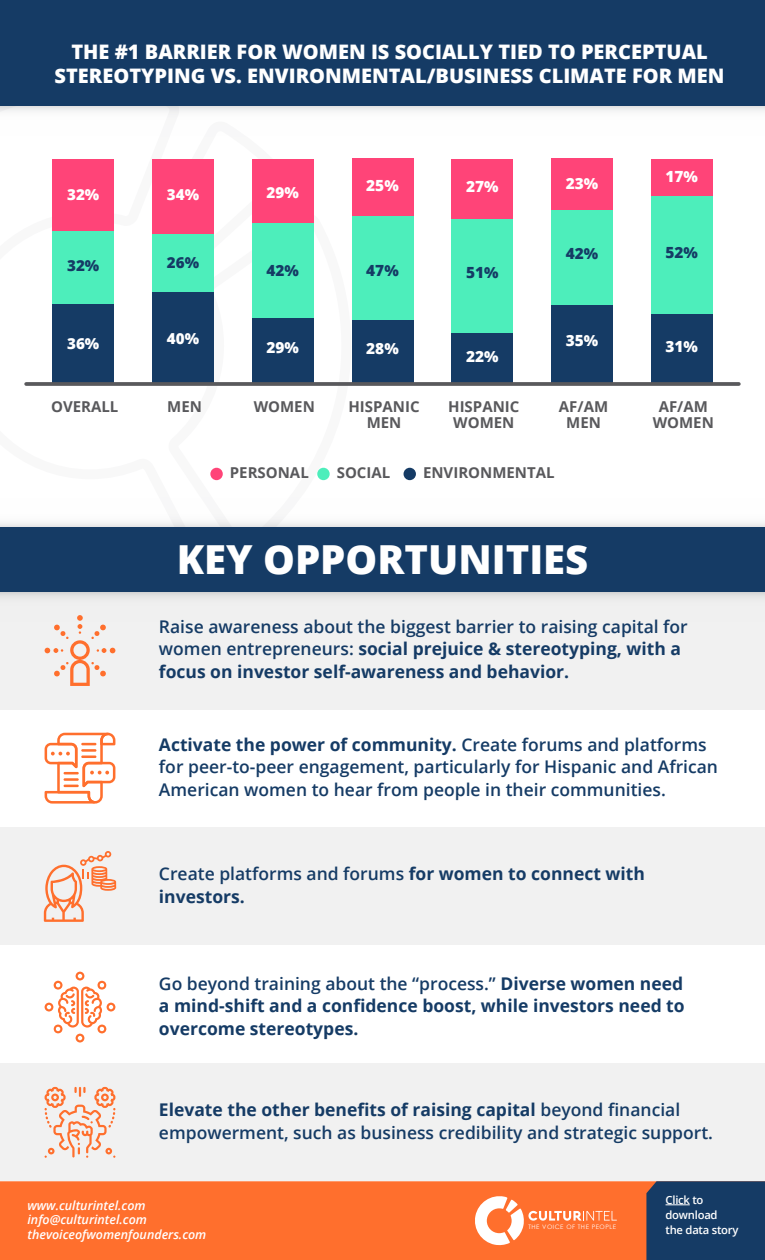
<style>
.page{position:relative;width:765px;height:1260px;background:#fff}
.page>*{position:absolute;margin:0;border:0;box-sizing:border-box;transform-origin:0 0}
.t1{font:800 40px "Open Sans";color:#fff}
.t2{font:800 20px/24px "Open Sans";color:#fff;text-align:center}
.t3{font:600 17.5px/22.5px "Open Sans";color:#153b65}
.t4{font:700 17.5px/22.5px "Open Sans";color:#153b65}
.t5{font:800 15.38px "Open Sans";color:#fff}
.t6{font:800 15.38px "Open Sans";color:#153b65}
.t7{font:800 15.12px "Open Sans";color:#fff}
.t8{font:800 15.12px "Open Sans";color:#153b65}
.t9{font:700 15px/16.1px "Open Sans";color:#59595c;text-align:center}
.t10{font:italic 600 12.5px/14.5px "Open Sans";color:#fff}
.t11{font:600 11.25px/15.2px "Open Sans";letter-spacing:-.02em;color:#fff}
.t12{font:6.12px "Century Gothic";letter-spacing:.085em;color:#fff}
.s1{font-size:15.12px}
.s2{font-weight:700}
.s3{font-weight:600}
</style>
<div class="page">
<div style="left:0;top:592px;width:765px;height:117px;background:#f1f1f1"></div>
<div style="left:0;top:827px;width:765px;height:118px;background:#f1f1f1"></div>
<div style="left:0;top:1063px;width:765px;height:118px;background:#f1f1f1"></div>
<div style="left:0;top:481px;width:765px;height:46px;background:linear-gradient(to bottom,#fff,#f6f6f6)"></div>
<svg style="left:0;top:105px;width:765px;height:12px"></svg>
<div style="left:0;top:592px;width:765px;height:46px;background:linear-gradient(to bottom,#e8e8e8,#f4f4f4)"></div>
<div style="left:0;top:0;width:765px;height:105px;background:#153b65"></div>
<div style="left:210px;top:468px;width:13px;height:12px;background:#ff4478;border-radius:50%"></div>
<div style="left:317px;top:468px;width:13px;height:12px;background:#4deebb;border-radius:50%"></div>
<div style="left:404px;top:468px;width:12px;height:12px;background:#153b65;border-radius:50%"></div>
<div style="left:0;top:1181px;width:646px;height:79px;background:#ff6f2d"></div>
<svg style="left:473px;top:1194px;width:144px;height:52px"></svg>
<div style="left:646px;top:1181px;width:119px;height:79px;background:#153b65"></div>
<div style="left:52px;top:159px;width:62px;height:73px;background:#ff4478"></div>
<div style="left:52px;top:231px;width:62px;height:73px;background:#4deebb"></div>
<div style="left:52px;top:304px;width:62px;height:80px;background:#153b65"></div>
<div style="left:252px;top:159px;width:62px;height:64px;background:#ff4478"></div>
<div style="left:252px;top:223px;width:62px;height:96px;background:#4deebb"></div>
<div style="left:252px;top:319px;width:62px;height:65px;background:#153b65"></div>
<div style="left:352px;top:159px;width:61px;height:57px;background:#ff4478"></div>
<div style="left:352px;top:216px;width:61px;height:105px;background:#4deebb"></div>
<div style="left:352px;top:321px;width:61px;height:63px;background:#153b65"></div>
<div style="left:451px;top:159px;width:62px;height:60px;background:#ff4478"></div>
<div style="left:451px;top:219px;width:62px;height:115px;background:#4deebb"></div>
<div style="left:451px;top:334px;width:62px;height:50px;background:#153b65"></div>
<div style="left:551px;top:159px;width:62px;height:51px;background:#ff4478"></div>
<div style="left:551px;top:210px;width:62px;height:95px;background:#4deebb"></div>
<div style="left:551px;top:305px;width:62px;height:79px;background:#153b65"></div>
<div style="left:651px;top:159px;width:62px;height:38px;background:#ff4478"></div>
<div style="left:651px;top:197px;width:62px;height:117px;background:#4deebb"></div>
<div style="left:651px;top:314px;width:62px;height:70px;background:#153b65"></div>
<div style="left:152px;top:159px;width:62px;height:75px;background:#ff4478"></div>
<div style="left:152px;top:234px;width:62px;height:59px;background:#4deebb"></div>
<div style="left:152px;top:293px;width:62px;height:91px;background:#153b65"></div>
<svg style="left:26px;top:382px;width:713px;height:4px;background:#5e5f63"></svg>
<div style="left:0;top:527px;width:765px;height:65px;background:#153b65"></div>
<svg style="left:45px;top:615px;width:70px;height:71px"></svg>
<svg style="left:45px;top:733px;width:70px;height:71px"></svg>
<svg style="left:44px;top:851px;width:72px;height:71px"></svg>
<svg style="left:45px;top:972px;width:70px;height:71px"></svg>
<svg style="left:45px;top:1087px;width:70px;height:71px"></svg>
<p class="t2" style="left:55px;top:39px;width:672px">THE #1 BARRIER FOR WOMEN IS SOCIALLY TIED TO PERCEPTUAL<br>STEREOTYPING VS. ENVIRONMENTAL/BUSINESS CLIMATE FOR MEN</p>
<p class="t7" style="left:67px;top:183px;width:34px">32%</p>
<p class="t7" style="left:167px;top:183px;width:34px">34%</p>
<p class="t7" style="left:267px;top:181px;width:34px">29%</p>
<p class="t5" style="left:366px;top:174px;width:34px">25<span class="s1">%</span></p>
<p class="t5" style="left:466px;top:175px;width:34px">27<span class="s1">%</span></p>
<p class="t5" style="left:566px;top:172px;width:34px">23<span class="s1">%</span></p>
<p class="t5" style="left:666px;top:165px;width:34px">17<span class="s1">%</span></p>
<p class="t8" style="left:67px;top:254px;width:34px">32%</p>
<p class="t8" style="left:167px;top:251px;width:34px">26%</p>
<p class="t6" style="left:267px;top:259px;width:34px">42<span class="s1">%</span></p>
<p class="t6" style="left:366px;top:259px;width:34px">47<span class="s1">%</span></p>
<p class="t6" style="left:466px;top:260px;width:34px">51<span class="s1">%</span></p>
<p class="t6" style="left:566px;top:241px;width:34px">42<span class="s1">%</span></p>
<p class="t6" style="left:666px;top:241px;width:34px">52<span class="s1">%</span></p>
<p class="t7" style="left:67px;top:332px;width:34px">36%</p>
<p class="t7" style="left:167px;top:327px;width:34px">40%</p>
<p class="t5" style="left:267px;top:335px;width:34px">29<span class="s1">%</span></p>
<p class="t5" style="left:366px;top:337px;width:34px">28<span class="s1">%</span></p>
<p class="t5" style="left:466px;top:345px;width:34px">22<span class="s1">%</span></p>
<p class="t5" style="left:566px;top:329px;width:34px">35<span class="s1">%</span></p>
<p class="t5" style="left:666px;top:335px;width:34px">31<span class="s1">%</span></p>
<p class="t9" style="left:51px;top:398px;width:69px">OVERALL</p>
<p class="t9" style="left:167px;top:398px;width:36px">MEN</p>
<p class="t9" style="left:254px;top:398px;width:63px">WOMEN</p>
<p class="t9" style="left:348px;top:398px;width:73px">HISPANIC<br>MEN</p>
<p class="t9" style="left:448px;top:398px;width:73px">HISPANIC<br>WOMEN</p>
<p class="t9" style="left:559px;top:398px;width:51px">AF/AM<br>MEN</p>
<p class="t9" style="left:653px;top:398px;width:63px">AF/AM<br>WOMEN</p>
<p class="t9" style="left:230px;top:464px;width:80px">PERSONAL</p>
<p class="t9" style="left:337px;top:464px;width:55px">SOCIAL</p>
<p class="t9" style="left:423px;top:464px;width:133px">ENVIRONMENTAL</p>
<h1 class="t1" style="left:177px;top:530px;width:413px">KEY OPPORTUNITIES</h1>
<p class="t3" style="left:159px;top:615px;width:530px">Raise awareness about the biggest barrier to raising capital for women entrepreneurs: <span class="s2">social prejuice &amp; stereotyping, with a focus on investor self-awareness and behavior.</span></p>
<p class="t3" style="left:159px;top:733px;width:561px"><span class="s2">Activate the power of community.</span> Create forums and platforms for peer-to-peer engagement, particularly for Hispanic and African<br>American women to hear from people in their communities.</p>
<p class="t4" style="left:159px;top:862px;width:487px"><span class="s3">Create platforms and forums</span> for women to connect with investors.</p>
<p class="t4" style="left:159px;top:971px;width:527px;text-align:justify"><span class="s3">Go beyond training about the “process.”</span> Diverse women need a mind-shift and a confidence boost, while investors need to overcome stereotypes.</p>
<p class="t3" style="left:159px;top:1098px;width:556px"><span class="s2">Elevate the other benefits of raising capital</span> beyond financial empowerment, such as business credibility and strategic support.</p>
<p class="t10" style="left:28px;top:1198px;width:180px">www.culturintel.com info@culturintel.com thevoiceofwomenfounders.com</p>
<p class="t12" style="left:528px;top:1223px;width:89px">THE VOICE OF THE PEOPLE</p>
<p class="t11" style="left:666px;top:1192px;width:74px">Click to download<br>the data story</p>
</div>
